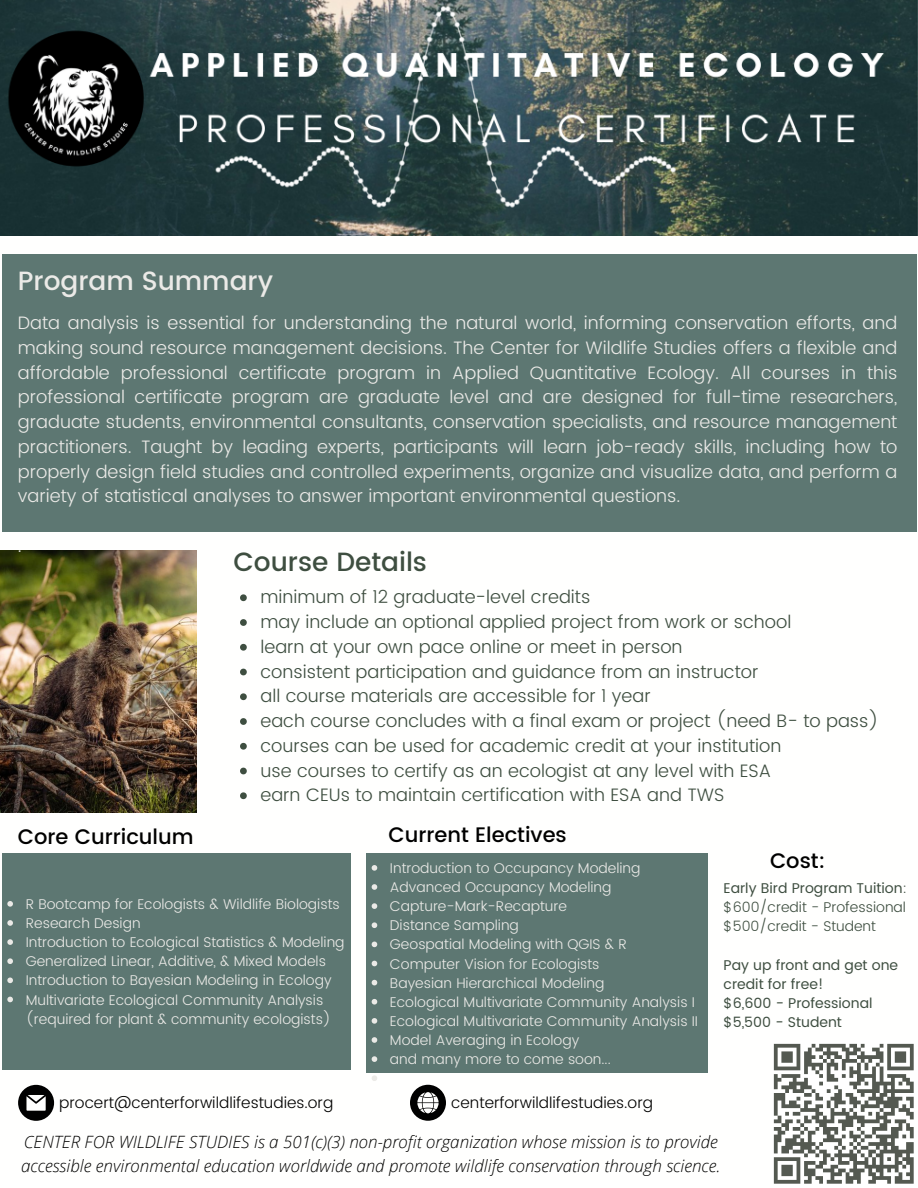
<style>
.page{position:relative;width:918px;height:1188px;background:#fff}
.page>*{position:absolute;margin:0;border:0;box-sizing:border-box;transform-origin:0 0}
.t1{font:500 26.4px "Poppins";color:#ebeae7}
.t2{font:500 26.4px "Poppins";color:#3e4e40}
.t3{font:500 21px "Poppins";color:#000}
.t4{font:300 18px/24.8px "Poppins";color:#ebeae7;text-align:justify}
.t5{font:300 18px/24.8px "Poppins";color:#3e4e40}
.t6{font:italic 300 16.95px/23.7px "Open Sans";color:#000}
.t7{font:300 15.45px "Poppins";color:#000}
.t8{font:300 14.1px/19.2px "Poppins";color:#ebeae7}
.t9{font:300 14.1px/19.2px "Poppins";color:#3e4e40;text-align:justify}
.t10{font:14.1px/19.2px "Poppins";color:#3e4e40}
.s1{font-weight:400}
</style>
<div class="page">
<div style="left:2px;top:254px;width:914px;height:278px;background:#5d7772"></div>
<div style="left:2px;top:854px;width:348px;height:216px;background:#5d7772"></div>
<div style="left:366px;top:853px;width:342px;height:220px;background:#5d7772"></div>
<img style="left:0;top:551px;width:197px;height:262px">
<svg style="left:18px;top:1085px;width:36px;height:36px"></svg>
<div style="left:410px;top:1085px;width:36px;height:36px;background:#000;border-radius:50%"></div>
<svg style="left:417px;top:1092px;width:22px;height:21px"></svg>
<svg style="left:773px;top:1043px;width:141px;height:141px"></svg>
<img style="left:0;top:0;width:918px;height:235px">
<svg style="left:240px;top:594px;width:7px;height:7px"></svg>
<svg style="left:240px;top:619px;width:7px;height:7px"></svg>
<svg style="left:240px;top:644px;width:7px;height:7px"></svg>
<svg style="left:240px;top:669px;width:7px;height:6px"></svg>
<svg style="left:240px;top:693px;width:7px;height:7px"></svg>
<svg style="left:240px;top:718px;width:7px;height:7px"></svg>
<svg style="left:240px;top:743px;width:7px;height:7px"></svg>
<svg style="left:240px;top:768px;width:7px;height:6px"></svg>
<svg style="left:240px;top:792px;width:7px;height:7px"></svg>
<svg style="left:7px;top:901px;width:6px;height:6px"></svg>
<svg style="left:7px;top:920px;width:6px;height:6px"></svg>
<svg style="left:7px;top:939px;width:6px;height:6px"></svg>
<svg style="left:7px;top:958px;width:6px;height:6px"></svg>
<svg style="left:7px;top:978px;width:6px;height:5px"></svg>
<svg style="left:7px;top:997px;width:6px;height:5px"></svg>
<svg style="left:372px;top:865px;width:5px;height:6px"></svg>
<svg style="left:372px;top:884px;width:5px;height:6px"></svg>
<svg style="left:372px;top:903px;width:5px;height:6px"></svg>
<svg style="left:372px;top:922px;width:5px;height:6px"></svg>
<svg style="left:372px;top:942px;width:5px;height:5px"></svg>
<svg style="left:372px;top:961px;width:5px;height:5px"></svg>
<svg style="left:372px;top:980px;width:5px;height:5px"></svg>
<svg style="left:372px;top:999px;width:5px;height:6px"></svg>
<svg style="left:372px;top:1018px;width:5px;height:6px"></svg>
<svg style="left:372px;top:1037px;width:5px;height:6px"></svg>
<svg style="left:372px;top:1056px;width:5px;height:6px"></svg>
<svg style="left:372px;top:1075px;width:5px;height:6px"></svg>
<h1 class="t1" style="left:18px;top:266px;width:257px">Program Summary</h1>
<p class="t4" style="left:18px;top:311px;width:881px">Data analysis is essential for understanding the natural world, informing conservation efforts, and making sound resource management decisions. The Center for Wildlife Studies offers a flexible and affordable professional certificate program in Applied Quantitative Ecology. All courses in this professional certificate program are graduate level and are designed for full-time researchers, graduate students, environmental consultants, conservation specialists, and resource management practitioners. Taught by leading experts, participants will learn job-ready skills, including how to properly design field studies and controlled experiments, organize and visualize data, and perform a variety of statistical analyses to answer important environmental questions.</p>
<p class="t4" style="left:18px;top:533px;width:5px">.</p>
<h1 class="t2" style="left:234px;top:546px;width:195px">Course Details</h1>
<p class="t5" style="left:261px;top:585px;width:620px">minimum of 12 graduate-level credits<br>may include an optional applied project from work or school<br>learn at your own pace online or meet in person<br>consistent participation and guidance from an instructor<br>all course materials are accessible for 1 year<br>each course concludes with a final exam or project (need B- to pass) courses can be used for academic credit at your institution<br>use courses to certify as an ecologist at any level with ESA<br>earn CEUs to maintain certification with ESA and TWS</p>
<p class="t3" style="left:18px;top:824px;width:177px">Core Curriculum</p>
<p class="t3" style="left:389px;top:823px;width:180px">Current Electives</p>
<p class="t8" style="left:390px;top:858px;width:310px">Introduction to Occupancy Modeling<br>Advanced Occupancy Modeling<br>Capture-Mark-Recapture<br>Distance Sampling<br>Geospatial Modeling with QGIS &amp; R<br>Computer Vision for Ecologists<br>Bayesian Hierarchical Modeling<br>Ecological Multivariate Community Analysis I<br>Ecological Multivariate Community Analysis II<br>Model Averaging in Ecology<br>and many more to come soon...</p>
<p class="t8" style="left:26px;top:894px;width:320px">R Bootcamp for Ecologists &amp; Wildlife Biologists Research Design<br>Introduction to Ecological Statistics &amp; Modeling Generalized Linear, Additive, &amp; Mixed Models Introduction to Bayesian Modeling in Ecology Multivariate Ecological Community Analysis (required for plant &amp; community ecologists)</p>
<p class="t3" style="left:770px;top:848px;width:57px">Cost:</p>
<p class="t9" style="left:724px;top:879px;width:185px"><span class="s1">Early Bird Program Tuition</span>: $600/credit - Professional $500/credit - Student</p>
<p class="t10" style="left:724px;top:955px;width:176px">Pay up front and get one credit for free!<br>$6,600 - Professional $5,500 - Student</p>
<p class="t7" style="left:59px;top:1094px;width:276px">procert@centerforwildlifestudies.org</p>
<p class="t7" style="left:451px;top:1094px;width:203px">centerforwildlifestudies.org</p>
<p class="t6" style="left:21px;top:1130px;width:701px">CENTER FOR WILDLIFE STUDIES is a 501(c)(3) non-profit organization whose mission is to provide accessible environmental education worldwide and promote wildlife conservation through science.</p>
</div>
